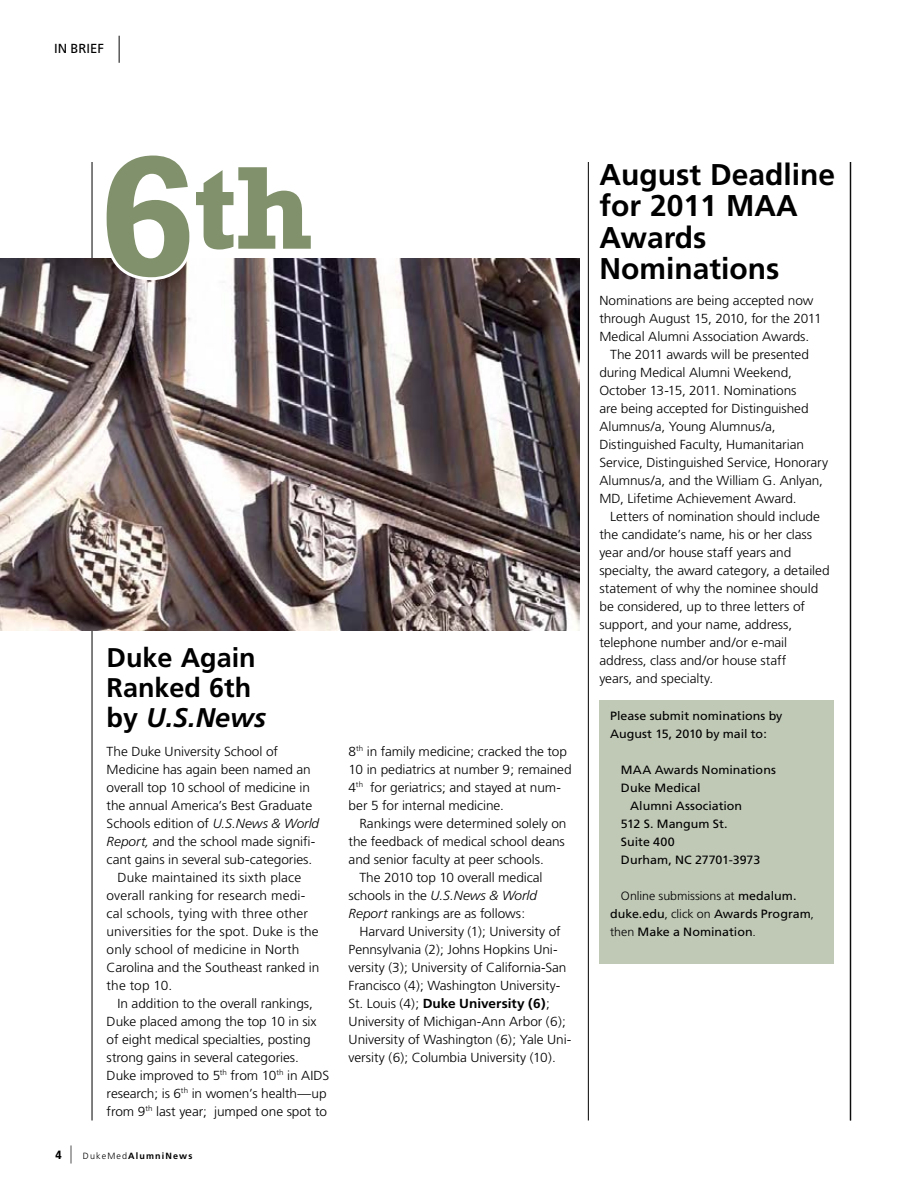
<style>
.page{position:relative;width:918px;height:1188px;background:#fff}
.page>*{position:absolute;margin:0;border:0;box-sizing:border-box;transform-origin:0 0}
.t1{font:700 119.85px "Rockwell";color:#81916c;scale:1.05 1}
.t2{font:700 30px/31.5px "Frutiger";color:#000}
.t3{font:700 27px/30px "Frutiger";color:#000}
.t4{font:300 13.2px/18px "Frutiger";letter-spacing:-.005em;color:#000;scale:1.04 1}
.t5{font:700 13.2px "Frutiger";color:#000;scale:1.04 1}
.t6{font:italic 300 13.2px "Frutiger";letter-spacing:-.005em;color:#000;scale:1.04 1}
.t7{font:13.2px "Frutiger";color:#000}
.t8{font:12px/18px "Frutiger";color:#000;scale:1.04 1}
.t9{font:700 9px "Frutiger";letter-spacing:.125em;color:#000}
.s1{font-weight:300;font-size:27px}
.s2{font-size:173.85px}
.s3{font-style:italic}
.s4{font-weight:900;font-stretch:condensed;font-size:12px}
.s5{font-weight:300;font-size:18px}
.s6{font-weight:300}
.s7{font-style:normal}
</style>
<div class="page">
<div style="left:599px;top:700px;width:235px;height:264px;background:#c0c8b6"></div>
<hr style="left:588px;top:162px;width:1px;height:958px;background:#000">
<hr style="left:92px;top:162px;width:1px;height:958px;background:#000">
<hr style="left:850px;top:162px;width:1px;height:958px;background:#000">
<img style="left:0;top:259px;width:580px;height:371px">
<svg style="left:101px;top:258px;width:216px;height:25px"></svg>
<p class="t7" style="left:54px;top:41px;width:68px">IN BRIEF <span class="s1">|</span></p>
<h1 class="t1" style="left:97px;top:136px;width:208px"><span class="s2">6</span>th</h1>
<h3 class="t3" style="left:107px;top:642px;width:161px">Duke Again<br>Ranked 6th by <span class="s3">U.S.News</span></h3>
<p class="t4" style="left:107px;top:742px;width:166px">The Duke University School of</p>
<p class="t4" style="left:107px;top:760px;width:198px">Medicine has again been named an</p>
<p class="t4" style="left:107px;top:778px;width:197px">overall top 10 school of medicine in</p>
<p class="t4" style="left:107px;top:796px;width:199px">the annual America’s Best Graduate</p>
<p class="t4" style="left:107px;top:814px;width:206px">Schools edition of <span class="s3">U.S.News &amp; World</span></p>
<p class="t4" style="left:107px;top:832px;width:202px"><span class="s3">Report, a</span>nd the school made signifi-</p>
<p class="t4" style="left:107px;top:850px;width:199px">cant gains in several sub-categories.</p>
<p class="t4" style="left:117px;top:868px;width:178px">Duke maintained its sixth place</p>
<p class="t4" style="left:107px;top:886px;width:193px">overall ranking for research medi-</p>
<p class="t4" style="left:107px;top:904px;width:195px">cal schools, tying with three other</p>
<p class="t4" style="left:107px;top:922px;width:205px">universities for the spot. Duke is the</p>
<p class="t4" style="left:107px;top:940px;width:187px">only school of medicine in North</p>
<p class="t4" style="left:107px;top:958px;width:206px">Carolina and the Southeast ranked in</p>
<p class="t4" style="left:107px;top:976px;width:65px">the top 10.</p>
<p class="t4" style="left:117px;top:994px;width:189px">In addition to the overall rankings,</p>
<p class="t4" style="left:107px;top:1012px;width:203px">Duke placed among the top 10 in six</p>
<p class="t4" style="left:107px;top:1030px;width:198px">of eight medical specialties, posting</p>
<p class="t4" style="left:107px;top:1048px;width:187px">strong gains in several categories.</p>
<p class="t4" style="left:107px;top:1066px;width:216px">Duke improved to 5<sup>th</sup> from 10<sup>th</sup> in AIDS</p>
<p class="t4" style="left:107px;top:1084px;width:213px">research; is 6<sup>th</sup> in women’s health—up</p>
<p class="t4" style="left:107px;top:1102px;width:213px">from 9<sup>th</sup> last year; jumped one spot to</p>
<p class="t9" style="left:56px;top:1150px;width:138px"><span class="s4">4</span> <span class="s5">|</span> <span class="s6">DukeMed</span>AlumniNews</p>
<p class="t4" style="left:349px;top:742px;width:216px">8<sup>th</sup> in family medicine; cracked the top 10 in pediatrics at number 9; remained 4<sup>th</sup> for geriatrics; and stayed at num&shy;ber 5 for internal medicine.</p>
<p class="t4" style="left:359px;top:814px;width:201px">Rankings were determined solely on</p>
<p class="t4" style="left:349px;top:832px;width:209px">the feedback of medical school deans</p>
<p class="t4" style="left:349px;top:850px;width:189px">and senior faculty at peer schools.</p>
<p class="t4" style="left:359px;top:868px;width:178px">The 2010 top 10 overall medical</p>
<p class="t6" style="left:349px;top:887px;width:183px"><span class="s7">schools in the</span> U.S.News &amp; World</p>
<p class="t4" style="left:349px;top:904px;width:171px"><span class="s3">Report</span> rankings are as follows:</p>
<p class="t4" style="left:359px;top:922px;width:195px">Harvard University (1); University of</p>
<p class="t4" style="left:349px;top:940px;width:202px">Pennsylvania (2); Johns Hopkins Uni-</p>
<p class="t4" style="left:349px;top:958px;width:211px">versity (3); University of California-San</p>
<p class="t4" style="left:349px;top:976px;width:205px">Francisco (4); Washington University-</p>
<p class="t5" style="left:349px;top:995px;width:195px"><span class="s6">St. Louis (4);</span> Duke University (6)<span class="s6">;</span></p>
<p class="t4" style="left:349px;top:1012px;width:210px">University of Michigan-Ann Arbor (6);</p>
<p class="t4" style="left:349px;top:1030px;width:216px">University of Washington (6); Yale Uni-</p>
<p class="t4" style="left:349px;top:1048px;width:201px">versity (6); Columbia University (10).</p>
<h2 class="t2" style="left:599px;top:158px;width:237px">August Deadline for 2011 MAA<br>Awards<br>Nominations</h2>
<p class="t4" style="left:599px;top:292px;width:207px">Nominations are being accepted now</p>
<p class="t4" style="left:599px;top:310px;width:215px">through August 15, 2010, for the 2011</p>
<p class="t4" style="left:599px;top:328px;width:203px">Medical Alumni Association Awards.</p>
<p class="t4" style="left:610px;top:346px;width:193px">The 2011 awards will be presented</p>
<p class="t4" style="left:599px;top:364px;width:187px">during Medical Alumni Weekend,</p>
<p class="t4" style="left:599px;top:382px;width:191px">October 13-15, 2011. Nominations</p>
<p class="t4" style="left:599px;top:400px;width:203px">are being accepted for Distinguished</p>
<p class="t4" style="left:599px;top:418px;width:171px">Alumnus/a, Young Alumnus/a,</p>
<p class="t4" style="left:599px;top:436px;width:198px">Distinguished Faculty, Humanitarian</p>
<p class="t4" style="left:599px;top:454px;width:222px">Service, Distinguished Service, Honorary</p>
<p class="t4" style="left:599px;top:471px;width:217px">Alumnus/a, and the William G. Anlyan,</p>
<p class="t4" style="left:599px;top:489px;width:191px">MD, Lifetime Achievement Award.</p>
<p class="t4" style="left:610px;top:507px;width:203px">Letters of nomination should include</p>
<p class="t4" style="left:599px;top:525px;width:206px">the candidate’s name, his or her class</p>
<p class="t4" style="left:599px;top:543px;width:186px">year and/or house staff years and</p>
<p class="t4" style="left:599px;top:561px;width:223px">specialty, the award category, a detailed</p>
<p class="t4" style="left:599px;top:579px;width:212px">statement of why the nominee should</p>
<p class="t4" style="left:599px;top:597px;width:199px">be considered, up to three letters of</p>
<p class="t4" style="left:599px;top:615px;width:187px">support, and your name, address,</p>
<p class="t4" style="left:599px;top:633px;width:182px">telephone number and/or e-mail</p>
<p class="t4" style="left:599px;top:651px;width:181px">address, class and/or house staff</p>
<p class="t4" style="left:599px;top:669px;width:111px">years, and specialty.</p>
<p class="t8" style="left:610px;top:707px;width:167px">Please submit nominations by<br>August 15, 2010 by mail to:</p>
<p class="t8" style="left:621px;top:761px;width:151px">MAA Awards Nominations</p>
<p class="t8" style="left:621px;top:779px;width:78px">Duke Medical</p>
<p class="t8" style="left:630px;top:797px;width:109px">Alumni Association</p>
<p class="t8" style="left:621px;top:815px;width:104px">512 S. Mangum St.</p>
<p class="t8" style="left:621px;top:833px;width:53px">Suite 400</p>
<p class="t8" style="left:621px;top:851px;width:136px">Durham, NC 27701-3973</p>
<p class="t8" style="left:610px;top:887px;width:198px;text-indent:11px"><span class="s6">Online submissions at</span> medalum. duke.edu<span class="s6">, click on</span> Awards Program<span class="s6">, then</span> Make a Nomination<span class="s6">.</span></p>
</div>
